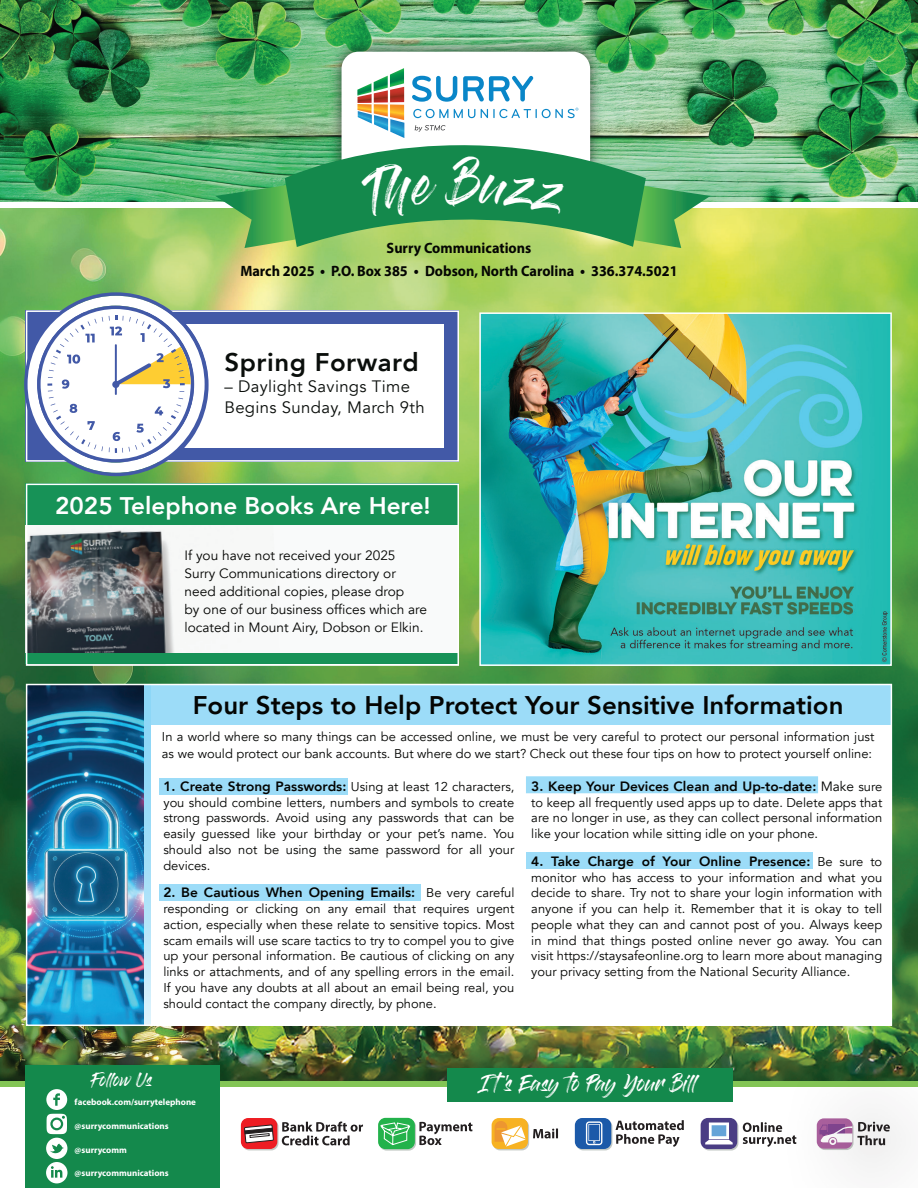
<style>
.page{position:relative;width:918px;height:1188px;background:#fff}
.page>*{position:absolute;margin:0;border:0;box-sizing:border-box;transform-origin:0 0}
.t1{font:41.7px "Gloss And Bloom";color:#fff}
.t2{font:800 25.5px "Avenir";color:#040503}
.t3{font:800 25.5px "Avenir";letter-spacing:.02em;color:#0a0e0b}
.t4{font:800 24px "Avenir";color:#fff}
.t5{font:16.5px/21px "Avenir";letter-spacing:.02em;color:#0a0e0b}
.t6{font:16.5px "Gloss And Bloom";color:#fff}
.t7{font:700 15px/22.5px "Myriad Pro";color:#040503;text-align:center;scale:.95 1}
.t8{font:13.5px/18px "Avenir";color:#040503}
.t9{font:800 13.5px "Avenir";color:#040503}
.t10{font:13.5px "Gloss And Bloom";color:#fff}
.t11{font:12.75px/15.8px "Avenir";color:#040503;text-align:justify}
.t12{font:700 9px "Myriad Pro";color:#fff}
.s1{font-size:15.75px}
.s2{font-weight:800;font-size:13.5px}
.s3{font-weight:400;font-size:12.75px}
.s4{font-weight:400}
</style>
<div class="page">
<img style="left:0;top:208px;width:918px;height:873px">
<div style="left:0;top:1081px;width:918px;height:5px;background:#83c555"></div>
<img style="left:0;top:0;width:918px;height:202px">
<div style="left:329px;top:39px;width:274px;height:150px;background:#231f20;opacity:.75"></div>
<div style="left:342px;top:52px;width:248px;height:124px;background:#fff;border-radius:17px"></div>
<div style="left:447px;top:1068px;width:285px;height:34px;background:#14894c"></div>
<div style="left:25px;top:1065px;width:195px;height:123px;background:#14894c"></div>
<svg style="left:379px;top:1119px;width:37px;height:32px"></svg>
<div style="left:378px;top:1118px;width:37px;height:31px;background:#23b24b;border-radius:7px"></div>
<svg style="left:378px;top:1122px;width:33px;height:24px"></svg>
<svg style="left:493px;top:1120px;width:36px;height:30px"></svg>
<div style="left:492px;top:1118px;width:36px;height:31px;background:#f7b222;border-radius:7px"></div>
<svg style="left:495px;top:1121px;width:31px;height:26px"></svg>
<svg style="left:242px;top:1119px;width:37px;height:31px"></svg>
<div style="left:241px;top:1118px;width:36px;height:31px;background:#ee1d23;border-radius:7px"></div>
<svg style="left:244px;top:1124px;width:29px;height:19px"></svg>
<svg style="left:702px;top:1119px;width:36px;height:32px"></svg>
<div style="left:701px;top:1118px;width:36px;height:31px;background:#4a3d84;border-radius:7px"></div>
<svg style="left:705px;top:1123px;width:28px;height:21px"></svg>
<svg style="left:576px;top:1119px;width:36px;height:31px"></svg>
<div style="left:575px;top:1118px;width:36px;height:31px;background:#1c5aa9;border-radius:7px"></div>
<svg style="left:586px;top:1121px;width:16px;height:24px"></svg>
<svg style="left:46px;top:1089px;width:21px;height:94px"></svg>
<div style="left:26px;top:310px;width:433px;height:152px;background:#4259a7"></div>
<div style="left:118px;top:324px;width:326px;height:124px;background:#fff"></div>
<div style="left:26px;top:310px;width:433px;height:152px;border:2px solid #fff"></div>
<div style="left:26px;top:484px;width:433px;height:180px;background:#f9fafa"></div>
<img style="left:29px;top:530px;width:145px;height:123px">
<div style="left:26px;top:484px;width:433px;height:41px;background:#179257"></div>
<div style="left:26px;top:653px;width:433px;height:11px;background:#179257"></div>
<div style="left:26px;top:484px;width:433px;height:182px;border:2px solid #fff"></div>
<svg style="left:24px;top:292px;width:185px;height:184px"></svg>
<svg style="left:412px;top:76px;width:45px;height:26px"></svg>
<svg style="left:463px;top:76px;width:70px;height:26px"></svg>
<svg style="left:357px;top:68px;width:47px;height:35px"></svg>
<svg style="left:604px;top:184px;width:106px;height:64px;background:#7abd60"></svg>
<svg style="left:215px;top:184px;width:106px;height:64px;background:#63b45c"></svg>
<svg style="left:285px;top:104px;width:361px;height:143px"></svg>
<img style="left:482px;top:315px;width:407px;height:348px">
<div style="left:479px;top:312px;width:413px;height:354px;border:2px solid #fff"></div>
<svg style="left:419px;top:1122px;width:53px;height:23px"></svg>
<svg style="left:533px;top:1129px;width:25px;height:9px"></svg>
<div style="left:780px;top:1050px;width:138px;height:138px;background:#231f20;opacity:.54"></div>
<svg style="left:817px;top:1122px;width:73px;height:23px"></svg>
<svg style="left:282px;top:1122px;width:81px;height:23px"></svg>
<svg style="left:616px;top:1120px;width:68px;height:27px"></svg>
<svg style="left:743px;top:1122px;width:53px;height:25px"></svg>
<div style="left:27px;top:685px;width:864px;height:340px;background:#fff"></div>
<div style="left:151px;top:685px;width:740px;height:40px;background:#9cdcf8"></div>
<div style="left:121px;top:685px;width:30px;height:340px;background:linear-gradient(to bottom,#7fd2f6,#d2effb)"></div>
<img style="left:29px;top:687px;width:115px;height:336px">
<div style="left:26px;top:684px;width:866px;height:342px;border:2px solid #fff"></div>
<div style="left:159px;top:778px;width:189px;height:17px;background:#9cdcf8"></div>
<div style="left:159px;top:884px;width:262px;height:17px;background:#9cdcf8"></div>
<div style="left:526px;top:776px;width:292px;height:17px;background:#9cdcf8"></div>
<div style="left:526px;top:852px;width:286px;height:17px;background:#9cdcf8"></div>
<div style="left:359px;top:162px;width:79px;height:56px;background:#14894c"></div>
<div style="left:479px;top:174px;width:87px;height:41px;background:#14894c"></div>
<h1 class="t1" style="left:452px;top:164px;width:29px">B</h1>
<p class="t7" style="left:240px;top:236px;width:462px">Surry Communications<br>March 2025 <span class="s1">•</span> P.O. Box 385 <span class="s1">•</span> Dobson, North Carolina <span class="s1">•</span> 336.374.5021</p>
<h2 class="t3" style="left:225px;top:342px;width:196px">Spring Forward</h2>
<p class="t5" style="left:225px;top:376px;width:202px">– Daylight Savings Time<br>Begins Sunday, March 9th</p>
<h3 class="t4" style="left:55px;top:487px;width:377px">2025 Telephone Books Are Here!</h3>
<p class="t8" style="left:185px;top:546px;width:244px">If you have not received your 2025<br>Surry Communications directory or need additional copies, please drop<br>by one of our business offices which are located in Mount Airy, Dobson or Elkin.</p>
<h2 class="t2" style="left:193px;top:685px;width:652px">Four Steps to Help Protect Your Sensitive Information</h2>
<p class="t11" style="left:162px;top:729px;width:714px;line-height:16.5px">In a world where so many things can be accessed online, we must be very careful to protect our personal information just as we would protect our bank accounts. But where do we start? Check out these four tips on how to protect yourself online:</p>
<p class="t11" style="left:163px;top:779px;width:353px"><span class="s2">1. Create Strong Passwords:</span> Using at least 12 characters, you should combine letters, numbers and symbols to create strong passwords. Avoid using any passwords that can be easily guessed like your birthday or your pet’s name. You should also not be using the same password for all your devices.</p>
<p class="t9" style="left:163px;top:882px;width:353px">2. Be Cautious When Opening Emails: <span class="s3">Be very careful</span></p>
<p class="t11" style="left:163px;top:901px;width:353px">responding or clicking on any email that requires urgent action, especially when these relate to sensitive topics. Most scam emails will use scare tactics to try to compel you to give up your personal information. Be cautious of clicking on any links or attachments, and of any spelling errors in the email.<br>If you have any doubts at all about an email being real, you should contact the company directly, by phone.</p>
<p class="t9" style="left:531px;top:776px;width:352px">3. Keep Your Devices Clean and Up-to-date: <span class="s4">Make</span> <span class="s3">sure</span></p>
<p class="t11" style="left:531px;top:795px;width:353px">to keep all frequently used apps up to date. Delete apps that are no longer in use, as they can collect personal information like your location while sitting idle on your phone.</p>
<p class="t9" style="left:531px;top:851px;width:352px">4. Take Charge of Your Online Presence: <span class="s3">Be sure to</span></p>
<p class="t11" style="left:531px;top:870px;width:353px">monitor who has access to your information and what you decide to share. Try not to share your login information with anyone if you can help it. Remember that it is okay to tell people what they can and cannot post of you. Always keep in mind that things posted online never go away. You can visit https://staysafeonline.org to learn more about managing your privacy setting from the National Security Alliance.</p>
<p class="t10" style="left:92px;top:1074px;width:62px">Follow Us</p>
<p class="t12" style="left:75px;top:1096px;width:123px">facebook.com/surrytelephone</p>
<p class="t12" style="left:75px;top:1120px;width:96px">@surrycommunications</p>
<p class="t12" style="left:75px;top:1144px;width:54px">@surrycomm</p>
<p class="t12" style="left:75px;top:1167px;width:96px">@surrycommunications</p>
<p class="t6" style="left:482px;top:1076px;width:215px">It's Easy to Pay Your Bill</p>
</div>
